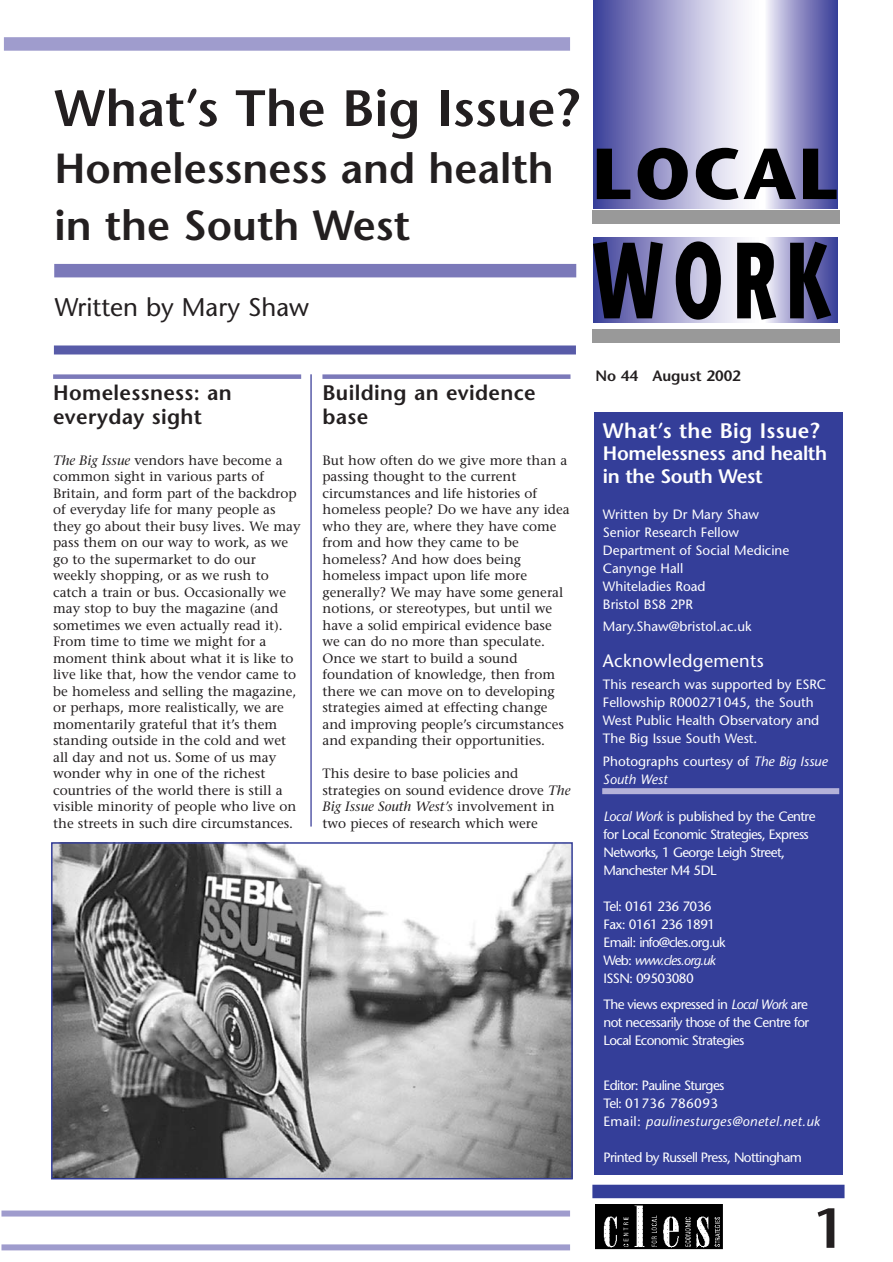
<style>
.page{position:relative;width:893px;height:1262px;background:#fff}
.page>*{position:absolute;margin:0;border:0;box-sizing:border-box;transform-origin:0 0}
.t1{font:600 55.5px "Stone Sans";color:#231f20}
.t2{font:600 51px "Stone Sans";letter-spacing:.005em;color:#231f20}
.t3{font:600 42px/57px "Stone Sans";color:#231f20}
.t4{font:25.5px "Stone Sans";color:#231f20}
.t5{font:600 21px/24px "Stone Sans";letter-spacing:.015em;color:#231f20}
.t6{font:600 21px "Stone Sans";letter-spacing:.015em;color:#fff}
.t7{font:600 19.5px/22.5px "Stone Sans";letter-spacing:-.015em;color:#fff}
.t8{font:18px "Stone Sans";letter-spacing:.015em;color:#fff}
.t9{font:600 15px "Stone Sans";color:#231f20}
.t10{font:13.5px/16.5px "Stone Serif";color:#231f20}
.t11{font:13.5px/18px "Stone Sans";letter-spacing:-.015em;color:#fff}
.t12{font:13.5px/18px "Stone Sans";letter-spacing:-.045em;color:#fff}
.s1{font-style:italic}
</style>
<div class="page">
<div style="left:4px;top:37px;width:566px;height:14px;background:#9f9ccd"></div>
<svg style="left:594px;top:237px;width:243px;height:86px;background:#aeadd4"></svg>
<svg style="left:594px;top:0;width:243px;height:208px;background:#a3a2cf"></svg>
<svg style="left:596px;top:149px;width:34px;height:50px;background:#2c2c4d"></svg>
<svg style="left:637px;top:148px;width:50px;height:52px;background:#3b3a4e"></svg>
<svg style="left:695px;top:148px;width:101px;height:52px"></svg>
<svg style="left:803px;top:149px;width:33px;height:50px;background:#222447"></svg>
<svg style="left:593px;top:242px;width:69px;height:76px;background:#282944"></svg>
<svg style="left:675px;top:241px;width:45px;height:79px;background:#4e4e59"></svg>
<svg style="left:737px;top:243px;width:39px;height:77px;background:#3d3d3f"></svg>
<svg style="left:790px;top:242px;width:41px;height:77px;background:#23233d"></svg>
<div style="left:591px;top:210px;width:248px;height:14px;background:#999"></div>
<div style="left:592px;top:329px;width:248px;height:14px;background:#999"></div>
<div style="left:593px;top:412px;width:249px;height:762px;background:#343e99"></div>
<img style="left:595px;top:1204px;width:128px;height:46px">
<div style="left:592px;top:1184px;width:252px;height:14px;background:#343e99"></div>
<div style="left:53px;top:374px;width:248px;height:5px;background:#7b79b9"></div>
<div style="left:322px;top:374px;width:248px;height:5px;background:#7b79b9"></div>
<div style="left:54px;top:264px;width:522px;height:13px;background:#7b79b9"></div>
<div style="left:54px;top:345px;width:522px;height:9px;background:#585ba8"></div>
<hr style="left:310px;top:374px;width:2px;height:452px;background:#585ba8">
<div style="left:602px;top:788px;width:237px;height:6px;background:#b4b2d9"></div>
<div style="left:1px;top:1210px;width:569px;height:6px;background:#9f9ccd"></div>
<div style="left:1px;top:1244px;width:569px;height:6px;background:#9f9ccd"></div>
<img style="left:54px;top:845px;width:516px;height:331px">
<div style="left:51px;top:842px;width:522px;height:337px;border:2px solid #343e99"></div>
<h2 class="t2" style="left:54px;top:88px;width:526px">What’s The Big Issue?</h2>
<h3 class="t3" style="left:54px;top:144px;width:501px">Homelessness and health in the South West</h3>
<h3 class="t4" style="left:55px;top:297px;width:256px">Written by Mary Shaw</h3>
<h3 class="t5" style="left:53px;top:383px;width:180px">Homelessness: an everyday sight</h3>
<p class="t10" style="left:53px;top:453px;width:249px"><span class="s1">The Big Issue</span> vendors have become a common sight in various parts of Britain, and form part of the backdrop of everyday life for many people as they go about their busy lives. We may pass them on our way to work, as we go to the supermarket to do our weekly shopping, or as we rush to catch a train or bus. Occasionally we may stop to buy the magazine (and sometimes we even actually read it).<br>From time to time we might for a moment think about what it is like to live like that, how the vendor came to be homeless and selling the magazine, or perhaps, more realistically, we are momentarily grateful that it’s them standing outside in the cold and wet all day and not us. Some of us may wonder why in one of the richest countries of the world there is still a visible minority of people who live on the streets in such dire circumstances.</p>
<h3 class="t5" style="left:322px;top:383px;width:215px">Building an evidence base</h3>
<p class="t10" style="left:322px;top:453px;width:249px">But how often do we give more than a passing thought to the current circumstances and life histories of homeless people? Do we have any idea who they are, where they have come from and how they came to be homeless? And how does being homeless impact upon life more generally? We may have some general notions, or stereotypes, but until we have a solid empirical evidence base we can do no more than speculate.<br>Once we start to build a sound foundation of knowledge, then from there we can move on to developing strategies aimed at effecting change and improving people’s circumstances and expanding their opportunities.</p>
<p class="t10" style="left:322px;top:767px;width:249px">This desire to base policies and strategies on sound evidence drove <span class="s1">The Big Issue South West’s</span> involvement in two pieces of research which were</p>
<p class="t9" style="left:595px;top:369px;width:147px">No 44 August 2002</p>
<h3 class="t6" style="left:603px;top:422px;width:218px">What’s the Big Issue?</h3>
<h3 class="t7" style="left:603px;top:444px;width:226px">Homelessness and health in the South West</h3>
<p class="t11" style="left:603px;top:506px;width:188px">Written by Dr Mary Shaw<br>Senior Research Fellow<br>Department of Social Medicine<br>Canynge Hall<br>Whiteladies Road<br>Bristol BS8 2PR</p>
<p class="t11" style="left:603px;top:619px;width:150px">Mary.Shaw@bristol.ac.uk</p>
<h3 class="t8" style="left:603px;top:654px;width:162px">Acknowledgements</h3>
<p class="t11" style="left:603px;top:677px;width:225px">This research was supported by ESRC<br>Fellowship R000271045, the South<br>West Public Health Observatory and<br>The Big Issue South West.</p>
<p class="t11" style="left:603px;top:753px;width:226px">Photographs courtesy of <span class="s1">The Big Issue<br>South West</span></p>
<p class="t12" style="left:603px;top:808px;width:213px"><span class="s1">Local Work</span> is published by the Centre for Local Economic Strategies, Express<br>Networks, 1 George Leigh Street,<br>Manchester M4 5DL</p>
<p class="t12" style="left:603px;top:898px;width:123px">Tel: 0161 236 7036<br>Fax: 0161 236 1891<br>Email: info@cles.org.uk<br>Web: <span class="s1">www.cles.org.uk<br></span>ISSN: 09503080</p>
<p class="t11" style="left:603px;top:997px;width:207px;text-align:justify">The views expressed in <span class="s1">Local Work</span> are not necessarily those of the Centre for Local Economic Strategies</p>
<p class="t12" style="left:603px;top:1077px;width:218px">Editor: Pauline Sturges<br>Tel: 01736 786093<br>Email: <span class="s1">paulinesturges@onetel.net.uk</span></p>
<p class="t12" style="left:603px;top:1149px;width:200px">Printed by Russell Press, Nottingham</p>
<h1 class="t1" style="left:812px;top:1207px;width:33px">1</h1>
</div>
